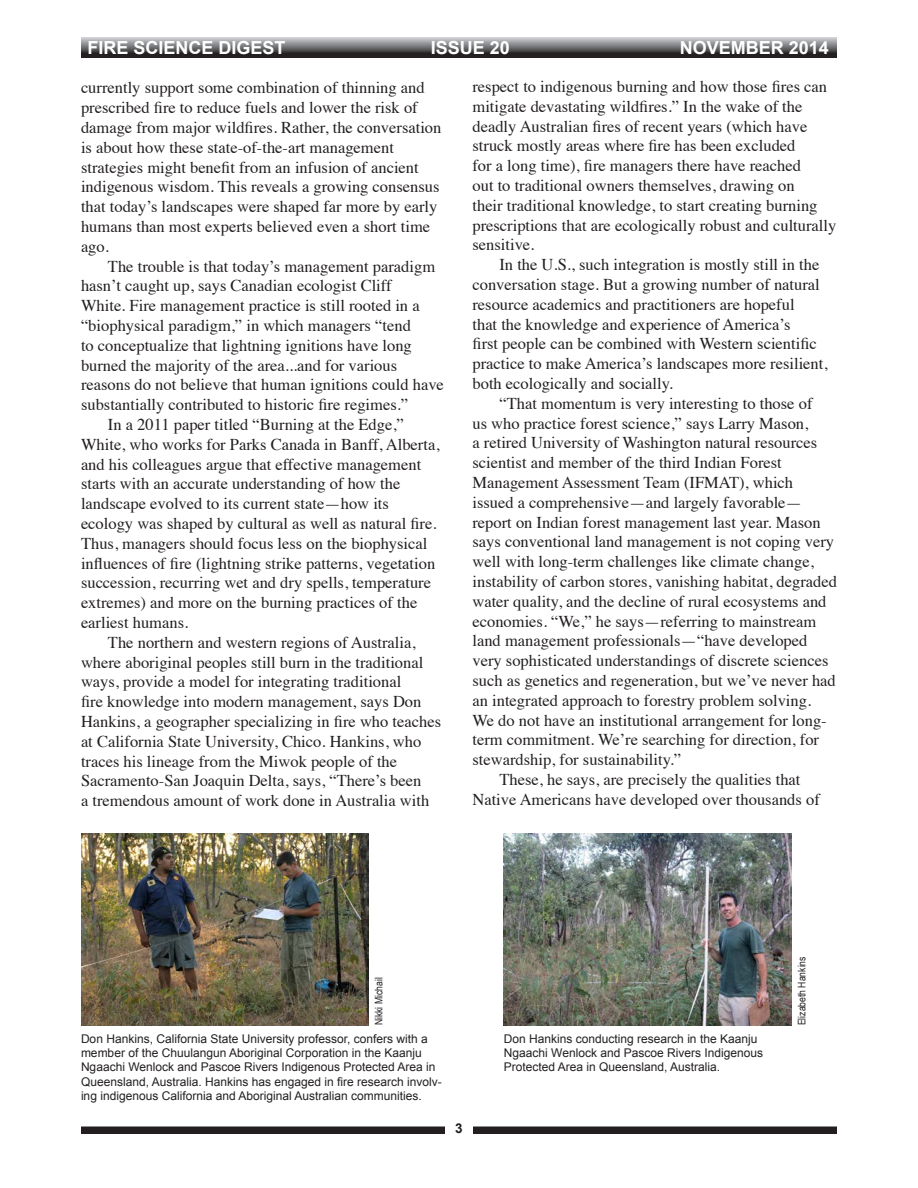
<style>
.page{position:relative;width:918px;height:1188px;background:#fff}
.page>*{position:absolute;margin:0;border:0;box-sizing:border-box;transform-origin:0 0}
.t1{font:700 18px "Arial";color:#fff}
.t2{font:16.5px/19.8px "Times";color:#231f20}
.t3{font:700 13.5px "Arial";color:#231f20}
.t4{font:12px/14.4px "Arial";color:#231f20}
.t5{font:10.5px "Arial Narrow";color:#231f20}
</style>
<div class="page">
<div style="left:81px;top:1126px;width:756px;height:8px;background:#231f20"></div>
<div style="left:446px;top:1116px;width:27px;height:32px;background:#fff"></div>
<svg style="left:81px;top:38px;width:756px;height:20px;background:#68686a"></svg>
<img style="left:81px;top:833px;width:288px;height:192px">
<img style="left:504px;top:833px;width:288px;height:192px">
<p class="t1" style="left:88px;top:35px;width:200px">FIRE SCIENCE DIGEST</p>
<p class="t1" style="left:431px;top:35px;width:81px">ISSUE 20</p>
<p class="t1" style="left:680px;top:35px;width:151px">NOVEMBER 2014</p>
<p class="t2" style="left:472px;top:75px;width:365px">respect to indigenous burning and how those fires can mitigate devastating wildfires.” In the wake of the deadly Australian fires of recent years (which have struck mostly areas where fire has been excluded<br>for a long time), fire managers there have reached<br>out to traditional owners themselves, drawing on<br>their traditional knowledge, to start creating burning prescriptions that are ecologically robust and culturally sensitive.</p>
<p class="t2" style="left:472px;top:253px;width:357px;text-indent:27px">In the U.S., such integration is mostly still in the conversation stage. But a growing number of natural resource academics and practitioners are hopeful<br>that the knowledge and experience of America’s<br>first people can be combined with Western scientific practice to make America’s landscapes more resilient, both ecologically and socially.</p>
<p class="t2" style="left:472px;top:392px;width:366px;text-indent:27px">“That momentum is very interesting to those of<br>us who practice forest science,” says Larry Mason,<br>a retired University of Washington natural resources scientist and member of the third Indian Forest Management Assessment Team (IFMAT), which issued a comprehensive—and largely favorable— report on Indian forest management last year. Mason says conventional land management is not coping very well with long-term challenges like climate change, instability of carbon stores, vanishing habitat, degraded water quality, and the decline of rural ecosystems and economies. “We,” he says—referring to mainstream land management professionals—“have developed very sophisticated understandings of discrete sciences such as genetics and regeneration, but we’ve never had an integrated approach to forestry problem solving.<br>We do not have an institutional arrangement for long&shy;term commitment. We’re searching for direction, for stewardship, for sustainability.”</p>
<p class="t2" style="left:472px;top:768px;width:349px;text-align:center">These, he says, are precisely the qualities that<br>Native Americans have developed over thousands of</p>
<p class="t2" style="left:81px;top:77px;width:362px">currently support some combination of thinning and prescribed fire to reduce fuels and lower the risk of damage from major wildfires. Rather, the conversation is about how these state-of-the-art management strategies might benefit from an infusion of ancient indigenous wisdom. This reveals a growing consensus that today’s landscapes were shaped far more by early humans than most experts believed even a short time ago.</p>
<p class="t2" style="left:81px;top:255px;width:364px;text-indent:27px">The trouble is that today’s management paradigm hasn’t caught up, says Canadian ecologist Cliff<br>White. Fire management practice is still rooted in a “biophysical paradigm,” in which managers “tend<br>to conceptualize that lightning ignitions have long burned the majority of the area...and for various reasons do not believe that human ignitions could have substantially contributed to historic fire regimes.”</p>
<p class="t2" style="left:81px;top:413px;width:360px;text-indent:27px">In a 2011 paper titled “Burning at the Edge,” White, who works for Parks Canada in Banff, Alberta, and his colleagues argue that effective management starts with an accurate understanding of how the landscape evolved to its current state—how its ecology was shaped by cultural as well as natural fire.<br>Thus, managers should focus less on the biophysical influences of fire (lightning strike patterns, vegetation succession, recurring wet and dry spells, temperature extremes) and more on the burning practices of the earliest humans.</p>
<p class="t2" style="left:81px;top:631px;width:362px;text-indent:27px">The northern and western regions of Australia, where aboriginal peoples still burn in the traditional ways, provide a model for integrating traditional<br>fire knowledge into modern management, says Don Hankins, a geographer specializing in fire who teaches at California State University, Chico. Hankins, who traces his lineage from the Miwok people of the Sacramento-San Joaquin Delta, says, “There’s been<br>a tremendous amount of work done in Australia with</p>
<p class="t5" style="left:371px;top:1025px;width:49px;rotate:-90deg">Nikki Michail</p>
<p class="t4" style="left:81px;top:1031px;width:362px">Don Hankins, California State University professor, confers with a member of the Chuulangun Aboriginal Corporation in the Kaanju Ngaachi Wenlock and Pascoe Rivers Indigenous Protected Area in Queensland, Australia. Hankins has engaged in fire research involv&shy;ing indigenous California and Aboriginal Australian communities.</p>
<p class="t4" style="left:504px;top:1031px;width:261px">Don Hankins conducting research in the Kaanju<br>Ngaachi Wenlock and Pascoe Rivers Indigenous<br>Protected Area in Queensland, Australia.</p>
<p class="t3" style="left:455px;top:1120px;width:9px">3</p>
<p class="t5" style="left:794px;top:1025px;width:70px;rotate:-90deg">Elizabeth Hankins</p>
</div>
